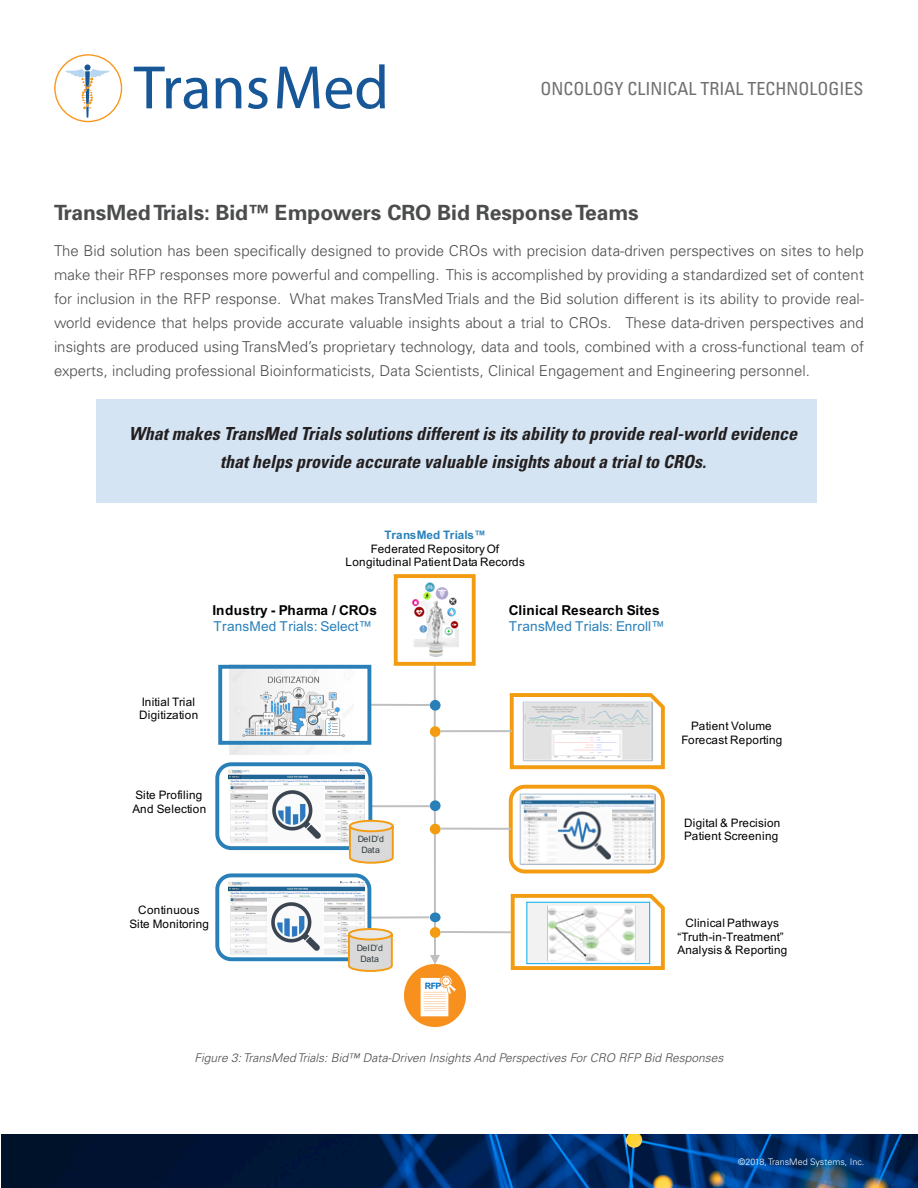
<style>
.page{position:relative;width:918px;height:1188px;background:#fff}
.page>*{position:absolute;margin:0;border:0;box-sizing:border-box;transform-origin:0 0}
.t1{font:700 21px "Univers";color:#4b4c4d}
.t2{font:italic 700 condensed 18px "Univers";color:#231f20}
.t3{font:condensed 18px "Univers";color:#707070}
.t4{font:300 15px/24px "Univers";color:#4b4c4d;text-align:justify}
.t5{font:13.65px/15.6px "Arial";letter-spacing:.015em;color:#2980b9}
.t6{font:italic 300 12px "Univers";color:#4b4c4d}
.t7{font:11.7px/13.6px "Arial";letter-spacing:.025em;color:#000;text-align:center}
.t8{font:300 9px "Univers";color:#fff}
.t9{font:8.7px/10.6px "Arial";color:#313c41;text-align:center}
.t10{font:700 8.7px "Arial";color:#0070c0}
.s1{font-weight:700;color:#2980b9}
.s2{font-weight:700;color:#000}
</style>
<div class="page">
<img style="left:1px;top:1134px;width:917px;height:54px">
<div style="left:96px;top:399px;width:720px;height:104px;background:#d5e4f3"></div>
<svg style="left:216px;top:77px;width:25px;height:31px"></svg>
<svg style="left:248px;top:77px;width:20px;height:32px"></svg>
<svg style="left:277px;top:64px;width:108px;height:45px"></svg>
<svg style="left:134px;top:67px;width:74px;height:42px"></svg>
<svg style="left:65px;top:64px;width:45px;height:54px"></svg>
<div style="left:54px;top:54px;width:68px;height:68px;border:1px solid #f89820;border-radius:50%"></div>
<svg style="left:430px;top:666px;width:10px;height:298px"></svg>
<div style="left:430px;top:800px;width:11px;height:11px;background:#2980b9;border-radius:50%"></div>
<hr style="left:370px;top:805px;width:60px;height:2px;background:#bfbfbf">
<div style="left:215px;top:762px;width:157px;height:88px;border:4px solid #2980b9;border-radius:14px"></div>
<img style="left:228px;top:769px;width:137px;height:73px">
<div style="left:430px;top:700px;width:11px;height:11px;background:#2980b9;border-radius:50%"></div>
<hr style="left:369px;top:704px;width:61px;height:2px;background:#bfbfbf">
<svg style="left:348px;top:819px;width:46px;height:45px;background:#e2d2b9"></svg>
<svg style="left:509px;top:693px;width:156px;height:77px"></svg>
<img style="left:522px;top:702px;width:131px;height:59px">
<div style="left:430px;top:726px;width:11px;height:11px;background:#f39c12;border-radius:50%"></div>
<hr style="left:441px;top:730px;width:71px;height:2px;background:#bfbfbf">
<svg style="left:511px;top:787px;width:152px;height:85px"></svg>
<div style="left:509px;top:785px;width:156px;height:88px;border:4px solid #f39c12;border-radius:14px"></div>
<img style="left:520px;top:794px;width:136px;height:72px">
<div style="left:430px;top:824px;width:11px;height:10px;background:#f39c12;border-radius:50%"></div>
<hr style="left:441px;top:828px;width:70px;height:2px;background:#bfbfbf">
<div style="left:430px;top:912px;width:11px;height:10px;background:#2980b9;border-radius:50%"></div>
<hr style="left:369px;top:916px;width:60px;height:3px;background:#bfbfbf">
<div style="left:215px;top:873px;width:156px;height:88px;border:4px solid #2980b9;border-radius:14px"></div>
<img style="left:228px;top:881px;width:137px;height:73px">
<img style="left:558px;top:808px;width:53px;height:55px">
<div style="left:430px;top:927px;width:11px;height:11px;background:#f39c12;border-radius:50%"></div>
<hr style="left:441px;top:931px;width:72px;height:2px;background:#bfbfbf">
<svg style="left:509px;top:893px;width:156px;height:77px"></svg>
<img style="left:268px;top:899px;width:56px;height:55px">
<img style="left:269px;top:787px;width:56px;height:55px">
<div style="left:394px;top:574px;width:82px;height:92px;border:4px solid #f39c12"></div>
<img style="left:411px;top:583px;width:47px;height:73px">
<img style="left:230px;top:670px;width:124px;height:85px">
<div style="left:218px;top:665px;width:153px;height:80px;border:4px solid #2980b9"></div>
<svg style="left:347px;top:927px;width:46px;height:45px;background:#e2d2b8"></svg>
<img style="left:404px;top:964px;width:62px;height:63px">
<div style="left:425px;top:981px;width:15px;height:8px;background:#fff"></div>
<p class="t3" style="left:541px;top:77px;width:325px">ONCOLOGY CLINICAL TRIAL TECHNOLOGIES</p>
<p class="t1" style="left:54px;top:199px;width:586px">TransMed Trials: Bid™ Empowers CRO Bid Response Teams</p>
<p class="t4" style="left:54px;top:238px;width:812px">The Bid solution has been specifically designed to provide CROs with precision data-driven perspectives on sites to help make their RFP responses more powerful and compelling. This is accomplished by providing a standardized set of content for inclusion in the RFP response. What makes TransMed Trials and the Bid solution different is its ability to provide real&shy;world evidence that helps provide accurate valuable insights about a trial to CROs. These data-driven perspectives and insights are produced using TransMed’s proprietary technology, data and tools, combined with a cross-functional team of experts, including professional Bioinformaticists, Data Scientists, Clinical Engagement and Engineering personnel.</p>
<p class="t2" style="left:129px;top:422px;width:670px">What makes TransMed Trials solutions different is its ability to provide real-world evidence</p>
<p class="t2" style="left:220px;top:451px;width:487px">that helps provide accurate valuable insights about a trial to CROs.</p>
<p class="t7" style="left:346px;top:528px;width:181px"><span class="s1">TransMed Trials™<br></span>Federated Repository Of<br>Longitudinal Patient Data Records</p>
<p class="t5" style="left:212px;top:602px;width:166px"><span class="s2">Industry - Pharma / CROs<br></span>TransMed Trials: Select™</p>
<p class="t5" style="left:509px;top:602px;width:157px"><span class="s2">Clinical Research Sites<br></span>TransMed Trials: Enroll™</p>
<p class="t7" style="left:139px;top:695px;width:61px;text-align:left">Initial Trial<br>Digitization</p>
<p class="t7" style="left:132px;top:788px;width:75px;text-align:left">Site Profiling<br>And Selection</p>
<p class="t7" style="left:129px;top:903px;width:81px">Continuous<br>Site Monitoring</p>
<p class="t9" style="left:358px;top:834px;width:28px">DeID’d<br>Data</p>
<p class="t7" style="left:681px;top:719px;width:103px">Patient Volume<br>Forecast Reporting</p>
<p class="t7" style="left:684px;top:816px;width:98px;text-align:left">Digital &amp; Precision<br>Patient Screening</p>
<p class="t7" style="left:678px;top:916px;width:108px">Clinical Pathways “Truth-in-Treatment”</p>
<p class="t9" style="left:357px;top:943px;width:28px">DeID’d</p>
<p class="t7" style="left:678px;top:943px;width:111px">Analysis &amp; Reporting</p>
<p class="t9" style="left:361px;top:954px;width:20px">Data</p>
<p class="t10" style="left:425px;top:979px;width:18px">RFP</p>
<p class="t6" style="left:195px;top:1051px;width:530px">Figure 3: TransMed Trials: Bid™ Data-Driven Insights And Perspectives For CRO RFP Bid Responses</p>
<p class="t8" style="left:738px;top:1156px;width:128px">©2018, TransMed Systems, Inc.</p>
</div>
